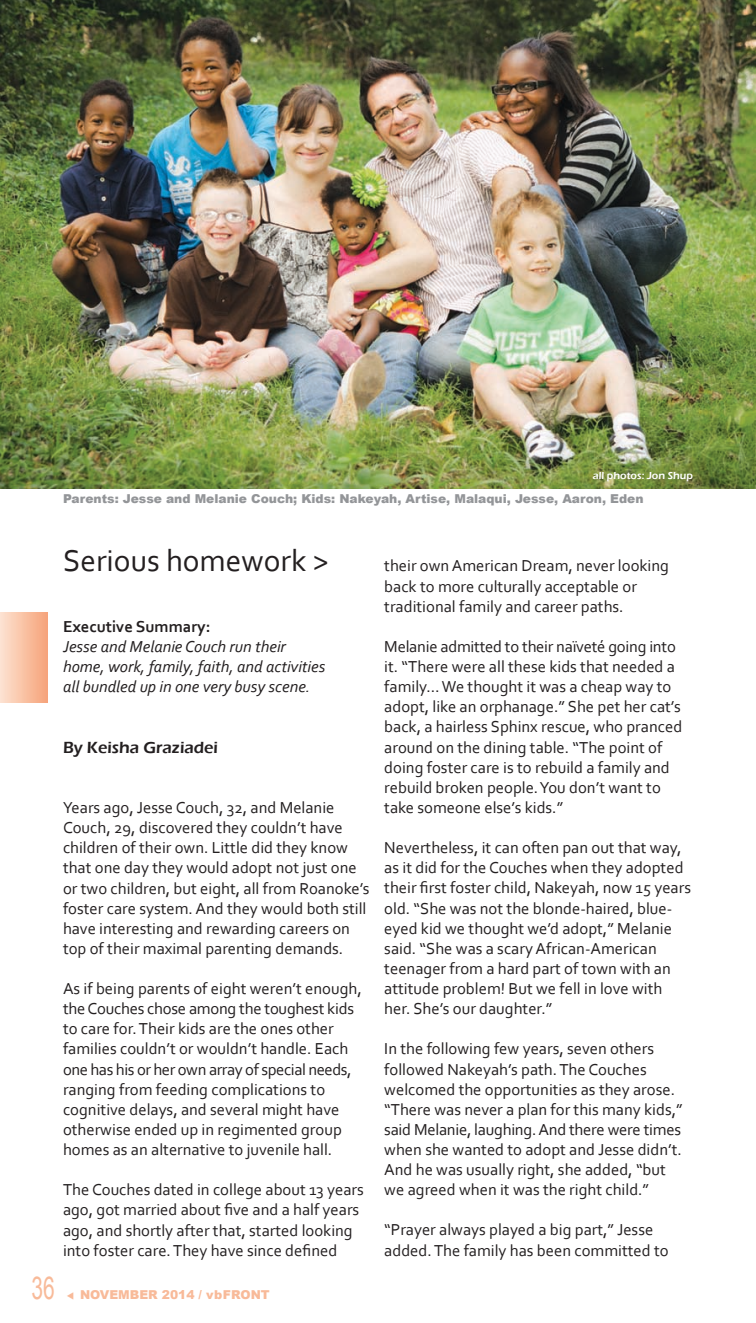
<style>
.page{position:relative;width:756px;height:1323px;background:#fff}
.page>*{position:absolute;margin:0;border:0;box-sizing:border-box;transform-origin:0 0}
.t1{font:31.5px "Corbel";color:#231f20}
.t2{font:31.5px "Arial";color:#f8ba99;scale:.67 1}
.t3{font:16.62px/20.1px "Corbel";color:#231f20}
.t4{font:italic 16.62px/20.1px "Corbel";color:#231f20}
.t5{font:700 16.62px "Corbel";color:#231f20}
.t6{font:600 16.62px "Eras ITC";color:#231f20}
.t7{font:900 12.25px "Arial";color:#939598}
.t8{font:900 12.25px "Arial";color:#f8ba99}
.t9{font:600 10.5px "Eras ITC";color:#fff}
</style>
<div class="page">
<div style="left:0;top:612px;width:47px;height:91px;background:linear-gradient(to right,#fde3d2,#f6a47a)"></div>
<img style="left:0;top:0;width:756px;height:489px">
<p class="t9" style="left:593px;top:469px;width:102px">all photos: Jon Shup</p>
<p class="t7" style="left:63px;top:490px;width:582px">Parents: Jesse and Melanie Couch; Kids: Nakeyah, Artise, Malaqui, Jesse, Aaron, Eden</p>
<h1 class="t1" style="left:63px;top:548px;width:267px">Serious homework &gt;</h1>
<p class="t5" style="left:63px;top:620px;width:149px">Executive Summary:</p>
<p class="t4" style="left:63px;top:638px;width:264px">Jesse and Melanie Couch run their home, work, family, faith, and activities all bundled up in one very busy scene.</p>
<p class="t6" style="left:63px;top:738px;width:157px">By Keisha Graziadei</p>
<h1 class="t2" style="left:32px;top:1270px;width:36px">36</h1>
<p class="t3" style="left:63px;top:799px;width:308px">Years ago, Jesse Couch, 32, and Melanie Couch, 29, discovered they couldn’t have children of their own. Little did they know that one day they would adopt not just one or two children, but eight, all from Roanoke’s foster care system. And they would both still have interesting and rewarding careers on top of their maximal parenting demands.</p>
<p class="t3" style="left:63px;top:980px;width:300px">As if being parents of eight weren’t enough, the Couches chose among the toughest kids to care for. Their kids are the ones other families couldn’t or wouldn’t handle. Each one has his or her own array of special needs, ranging from feeding complications to cognitive delays, and several might have otherwise ended up in regimented group homes as an alternative to juvenile hall.</p>
<p class="t3" style="left:63px;top:1181px;width:302px">The Couches dated in college about 13 years ago, got married about five and a half years ago, and shortly after that, started looking into foster care. They have since defined</p>
<p class="t8" style="left:67px;top:1285px;width:205px">▼ NOVEMBER 2014 / vbFRONT</p>
<p class="t3" style="left:384px;top:557px;width:286px">their own American Dream, never looking back to more culturally acceptable or traditional family and career paths.</p>
<p class="t3" style="left:384px;top:638px;width:299px">Melanie admitted to their naïveté going into it. “There were all these kids that needed a family… We thought it was a cheap way to adopt, like an orphanage.” She pet her cat’s back, a hairless Sphinx rescue, who pranced around on the dining table. “The point of doing foster care is to rebuild a family and rebuild broken people. You don’t want to take someone else’s kids.”</p>
<p class="t3" style="left:384px;top:839px;width:308px">Nevertheless, it can often pan out that way, as it did for the Couches when they adopted their first foster child, Nakeyah, now 15 years old. “She was not the blonde-haired, blue&shy;eyed kid we thought we’d adopt,” Melanie said. “She was a scary African-American teenager from a hard part of town with an attitude problem! But we fell in love with her. She’s our daughter.”</p>
<p class="t3" style="left:384px;top:1040px;width:300px">In the following few years, seven others followed Nakeyah’s path. The Couches welcomed the opportunities as they arose. “There was never a plan for this many kids,” said Melanie, laughing. And there were times when she wanted to adopt and Jesse didn’t.<br>And he was usually right, she added, “but we agreed when it was the right child.”</p>
<p class="t3" style="left:384px;top:1221px;width:286px">“Prayer always played a big part,” Jesse added. The family has been committed to</p>
</div>
